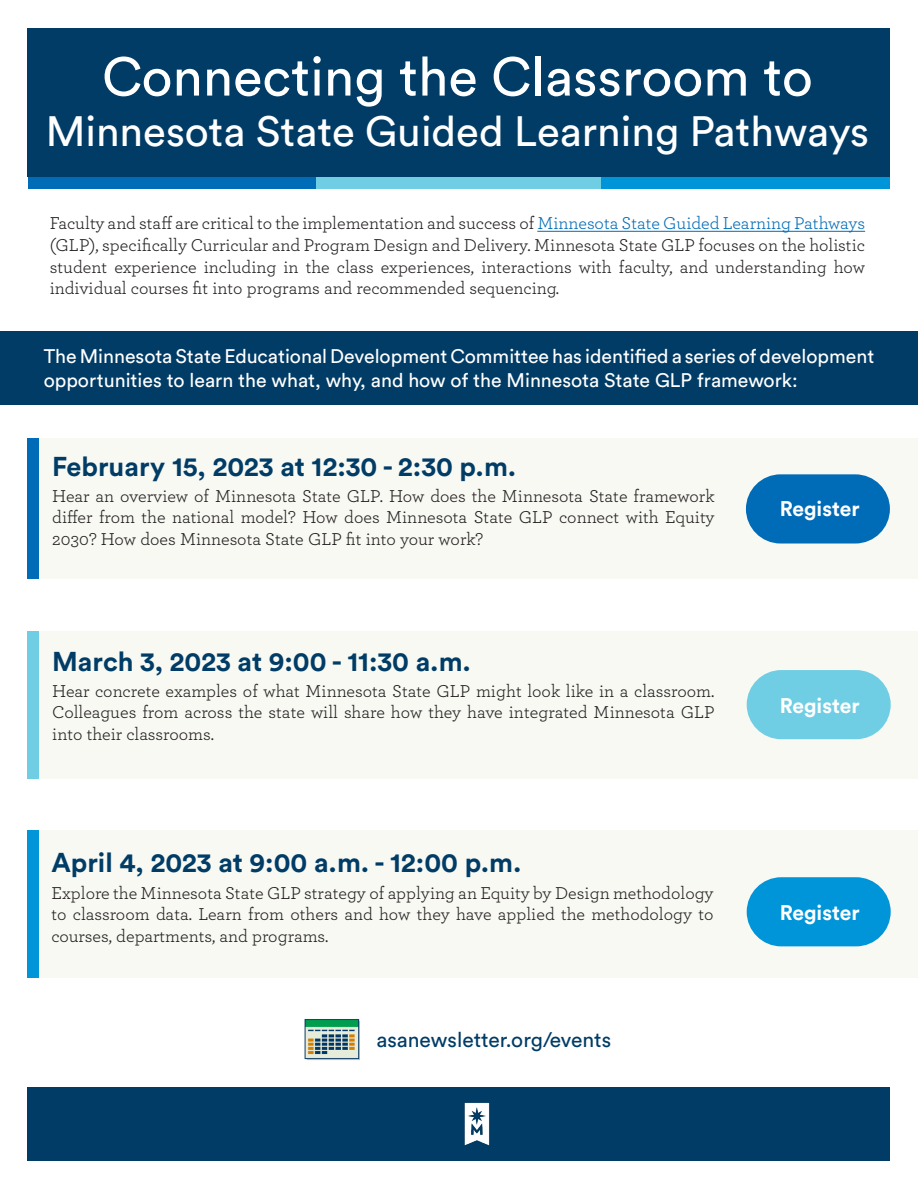
<style>
.page{position:relative;width:918px;height:1188px;background:#fff}
.page>*{position:absolute;margin:0;border:0;box-sizing:border-box;transform-origin:0 0}
.t1{font:54px "Circular Std";color:#fff}
.t2{font:42px "Circular Std";color:#fff}
.t3{font:700 27px "Circular Std";color:#003c66}
.hyperlink{font:21px "Circular Std";color:#003c66}
.hyperlink-2{font:700 21px "Circular Std";color:#fff}
.t4{font:19.5px/23.4px "Circular Std";color:#fff}
.t5{font:18px/21.6px "Archer";color:#231f20;text-align:justify}
.s1{color:#006cb7}
</style>
<div class="page">
<div style="left:28px;top:173px;width:288px;height:16px;background:#006cb7"></div>
<div style="left:316px;top:173px;width:289px;height:16px;background:#70cee4"></div>
<div style="left:602px;top:173px;width:288px;height:16px;background:#0095d9"></div>
<div style="left:28px;top:28px;width:862px;height:148px;background:#003c66"></div>
<div style="left:28px;top:1087px;width:862px;height:74px;background:#003c66"></div>
<img style="left:464px;top:1102px;width:26px;height:44px">
<div style="left:0;top:331px;width:918px;height:74px;background:#003c66"></div>
<hr style="left:537px;top:231px;width:328px;height:1px;background:#006cb7">
<img style="left:304px;top:1019px;width:56px;height:41px">
<div style="left:30px;top:439px;width:888px;height:140px;background:#f8f9f3"></div>
<div style="left:27px;top:439px;width:12px;height:140px;background:#006cb7"></div>
<div style="left:746px;top:474px;width:144px;height:70px;background:#006cb7;border-radius:35px"></div>
<div style="left:30px;top:631px;width:888px;height:147px;background:#f8f9f3"></div>
<div style="left:27px;top:631px;width:12px;height:147px;background:#70cee4"></div>
<div style="left:747px;top:670px;width:144px;height:69px;background:#70cee4;border-radius:35px"></div>
<div style="left:27px;top:830px;width:891px;height:148px;background:#f8f9f3"></div>
<div style="left:27px;top:830px;width:12px;height:148px;background:#0095d9"></div>
<div style="left:747px;top:877px;width:144px;height:69px;background:#0095d9;border-radius:35px"></div>
<h1 class="t1" style="left:102px;top:44px;width:712px">Connecting the Classroom to</h1>
<h1 class="t2" style="left:46px;top:106px;width:825px">Minnesota State Guided Learning Pathways</h1>
<p class="t5" style="left:50px;top:212px;width:817px">Faculty and staff are critical to the implementation and success of <span class="s1">Minnesota State Guided Learning Pathways </span>(GLP), specifically Curricular and Program Design and Delivery. Minnesota State GLP focuses on the holistic student experience including in the class experiences, interactions with faculty, and understanding how individual courses fit into programs and recommended sequencing.</p>
<h3 class="t4" style="left:44px;top:344px;width:832px">The Minnesota State Educational Development Committee has identified a series of development opportunities to learn the what, why, and how of the Minnesota State GLP framework:</h3>
<h4 class="t3" style="left:52px;top:449px;width:466px">February 15, 2023 at 12:30 - 2:30 p.m.</h4>
<p class="t5" style="left:52px;top:484px;width:664px">Hear an overview of Minnesota State GLP. How does the Minnesota State framework differ from the national model? How does Minnesota State GLP connect with Equity 2030? How does Minnesota State GLP fit into your work?</p>
<p class="hyperlink-2" style="left:780px;top:495px;width:82px">Register</p>
<h4 class="t3" style="left:52px;top:644px;width:420px">March 3, 2023 at 9:00 - 11:30 a.m.</h4>
<p class="t5" style="left:52px;top:679px;width:664px">Hear concrete examples of what Minnesota State GLP might look like in a classroom.<br>Colleagues from across the state will share how they have integrated Minnesota GLP into their classrooms.</p>
<h4 class="t3" style="left:51px;top:846px;width:472px">April 4, 2023 at 9:00 a.m. - 12:00 p.m.</h4>
<p class="t5" style="left:51px;top:881px;width:664px">Explore the Minnesota State GLP strategy of applying an Equity by Design methodology to classroom data. Learn from others and how they have applied the methodology to courses, departments, and programs.</p>
<p class="hyperlink" style="left:377px;top:1027px;width:236px">asanewsletter.org/events</p>
<p class="hyperlink-2" style="left:780px;top:692px;width:82px">Register</p>
<p class="hyperlink-2" style="left:780px;top:899px;width:82px">Register</p>
</div>
